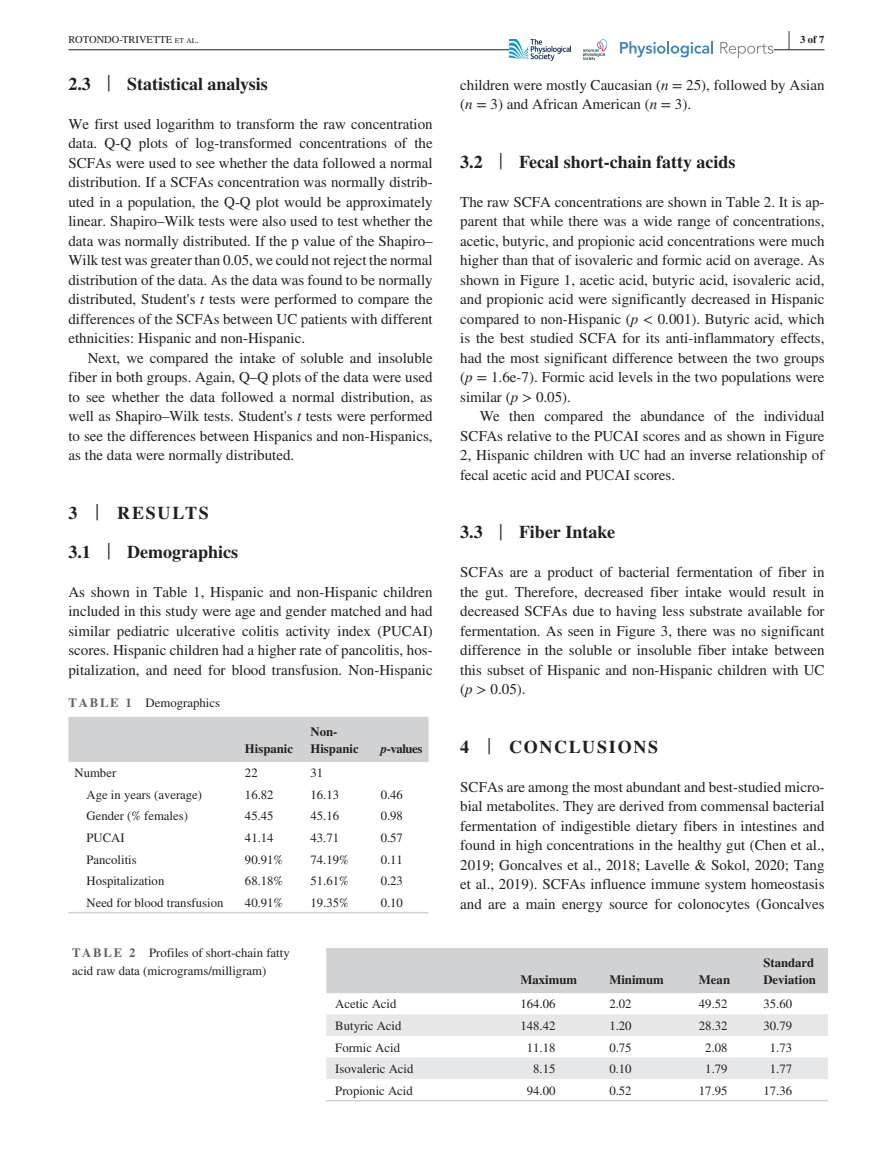
<style>
.page{position:relative;width:893px;height:1174px;background:#fff}
.page>*{position:absolute;margin:0;border:0;box-sizing:border-box;transform-origin:0 0}
.t1{font:700 25.95px "STIX";color:#231f20;scale:.36 1}
.t2{font:700 18px/39px "STIX";color:#231f20}
.t3{font:700 18px "STIX";letter-spacing:.1em;color:#231f20}
.t4{font:15px/19.5px "STIX";color:#231f20;text-align:justify}
.t5{font:12.75px/18px "STIX";color:#231f20}
.t6{font:700 12.75px/17.2px "STIX";color:#231f20}
.t7{font:10.5px "STIX";color:#231f20}
.t8{font:700 10.5px "STIX";color:#231f20}
.s1{font-size:7.35px}
.s2{font-weight:400;font-size:23.7px}
.s3{font-style:italic}
.s4{font-weight:700;color:#636366}
</style>
<div class="page">
<hr style="left:68px;top:49px;width:756px;height:1px;background:#231f20">
<div style="left:509px;top:39px;width:264px;height:21px;background:#fff"></div>
<svg style="left:583px;top:39px;width:24px;height:21px"></svg>
<img style="left:509px;top:39px;width:62px;height:21px">
<svg style="left:620px;top:41px;width:93px;height:16px"></svg>
<svg style="left:720px;top:42px;width:53px;height:16px"></svg>
<div style="left:68px;top:716px;width:360px;height:46px;background:#d1d2d4"></div>
<hr style="left:68px;top:912px;width:171px;height:1px;background:#d1d2d4">
<hr style="left:239px;top:912px;width:66px;height:1px;background:#d1d2d4">
<hr style="left:304px;top:912px;width:71px;height:1px;background:#d1d2d4">
<hr style="left:375px;top:912px;width:53px;height:1px;background:#d1d2d4">
<div style="left:326px;top:948px;width:502px;height:45px;background:#d1d2d4"></div>
<svg style="left:326px;top:1014px;width:502px;height:65px"></svg>
<hr style="left:326px;top:1099px;width:185px;height:2px;background:#d1d2d4">
<hr style="left:511px;top:1099px;width:89px;height:2px;background:#d1d2d4">
<hr style="left:600px;top:1099px;width:90px;height:2px;background:#d1d2d4">
<hr style="left:690px;top:1099px;width:64px;height:2px;background:#d1d2d4">
<hr style="left:754px;top:1099px;width:74px;height:2px;background:#d1d2d4">
<h1 class="t1" style="left:788px;top:24px;width:7px">|</h1>
<p class="t7" style="left:68px;top:32px;width:132px">ROTONDO-TRIVETTE <span class="s1">et al</span>.</p>
<p class="t8" style="left:800px;top:33px;width:26px">3 of 7</p>
<p class="t2" style="left:68px;top:64px;width:201px">2.3 <span class="s2">|</span> Statistical analysis</p>
<p class="t4" style="left:68px;top:115px;width:366px">We first used logarithm to transform the raw concentration data. Q-Q plots of log-transformed concentrations of the SCFAs were used to see whether the data followed a normal distribution. If a SCFAs concentration was normally distrib&shy;uted in a population, the Q-Q plot would be approximately linear. Shapiro–Wilk tests were also used to test whether the data was normally distributed. If the p value of the Shapiro– Wilk test was greater than 0.05, we could not reject the normal distribution of the data. As the data was found to be normally distributed, Student's <span class="s3">t</span> tests were performed to compare the differences of the SCFAs between UC patients with different ethnicities: Hispanic and non-Hispanic.</p>
<p class="t4" style="left:68px;top:349px;width:366px;text-indent:20px">Next, we compared the intake of soluble and insoluble fiber in both groups. Again, Q–Q plots of the data were used to see whether the data followed a normal distribution, as well as Shapiro–Wilk tests. Student's <span class="s3">t</span> tests were performed to see the differences between Hispanics and non-Hispanics, as the data were normally distributed.</p>
<p class="t4" style="left:460px;top:76px;width:366px">children were mostly Caucasian (<span class="s3">n</span> = 25), followed by Asian (<span class="s3">n</span> = 3) and African American (<span class="s3">n</span> = 3).</p>
<p class="t2" style="left:460px;top:142px;width:277px">3.2 <span class="s2">|</span> Fecal short-chain fatty acids</p>
<p class="t4" style="left:460px;top:193px;width:366px">The raw SCFA concentrations are shown in Table 2. It is ap&shy;parent that while there was a wide range of concentrations, acetic, butyric, and propionic acid concentrations were much higher than that of isovaleric and formic acid on average. As shown in Figure 1, acetic acid, butyric acid, isovaleric acid, and propionic acid were significantly decreased in Hispanic compared to non-Hispanic (<span class="s3">p</span> &lt; 0.001). Butyric acid, which is the best studied SCFA for its anti-inflammatory effects, had the most significant difference between the two groups (<span class="s3">p</span> = 1.6e-7). Formic acid levels in the two populations were similar (<span class="s3">p</span> &gt; 0.05).</p>
<p class="t4" style="left:460px;top:407px;width:366px;text-indent:20px">We then compared the abundance of the individual SCFAs relative to the PUCAI scores and as shown in Figure 2, Hispanic children with UC had an inverse relationship of fecal acetic acid and PUCAI scores.</p>
<p class="t2" style="left:68px;top:493px;width:171px">3 <span class="s2">|</span> RESULTS<br>3.1 <span class="s2">|</span> Demographics</p>
<p class="t4" style="left:68px;top:583px;width:366px">As shown in Table 1, Hispanic and non-Hispanic children included in this study were age and gender matched and had similar pediatric ulcerative colitis activity index (PUCAI) scores. Hispanic children had a higher rate of pancolitis, hos&shy;pitalization, and need for blood transfusion. Non-Hispanic</p>
<p class="t5" style="left:68px;top:694px;width:153px"><span class="s4">TABLE 1</span> Demographics</p>
<p class="t6" style="left:245px;top:739px;width:50px">Hispanic</p>
<p class="t6" style="left:311px;top:722px;width:50px">Non-<br>Hispanic</p>
<p class="t6" style="left:381px;top:739px;width:43px"><span class="s3">p</span>-values</p>
<p class="t5" style="left:74px;top:765px;width:43px">Number</p>
<p class="t5" style="left:245px;top:765px;width:14px">22</p>
<p class="t5" style="left:311px;top:765px;width:14px">31</p>
<p class="t5" style="left:86px;top:786px;width:117px">Age in years (average)</p>
<p class="t5" style="left:245px;top:786px;width:30px">16.82</p>
<p class="t5" style="left:311px;top:786px;width:30px">16.13</p>
<p class="t5" style="left:381px;top:786px;width:24px">0.46</p>
<p class="t5" style="left:86px;top:808px;width:103px">Gender (% females)</p>
<p class="t5" style="left:245px;top:808px;width:30px">45.45</p>
<p class="t5" style="left:311px;top:808px;width:30px">45.16</p>
<p class="t5" style="left:381px;top:808px;width:24px">0.98</p>
<p class="t5" style="left:86px;top:829px;width:40px">PUCAI</p>
<p class="t5" style="left:245px;top:829px;width:30px">41.14</p>
<p class="t5" style="left:311px;top:829px;width:30px">43.71</p>
<p class="t5" style="left:381px;top:829px;width:24px">0.57</p>
<p class="t5" style="left:86px;top:851px;width:52px">Pancolitis</p>
<p class="t5" style="left:245px;top:851px;width:40px">90.91%</p>
<p class="t5" style="left:311px;top:851px;width:40px">74.19%</p>
<p class="t5" style="left:381px;top:851px;width:24px">0.11</p>
<p class="t5" style="left:86px;top:872px;width:79px">Hospitalization</p>
<p class="t5" style="left:245px;top:872px;width:40px">68.18%</p>
<p class="t5" style="left:311px;top:872px;width:40px">51.61%</p>
<p class="t5" style="left:381px;top:872px;width:24px">0.23</p>
<p class="t5" style="left:86px;top:894px;width:139px">Need for blood transfusion</p>
<p class="t5" style="left:245px;top:894px;width:40px">40.91%</p>
<p class="t5" style="left:311px;top:894px;width:40px">19.35%</p>
<p class="t5" style="left:381px;top:894px;width:24px">0.10</p>
<p class="t5" style="left:72px;top:945px;width:219px"><span class="s4">TABLE 2</span> Profiles of short-chain fatty acid raw data (micrograms/milligram)</p>
<p class="t2" style="left:460px;top:512px;width:156px">3.3 <span class="s2">|</span> Fiber Intake</p>
<p class="t4" style="left:460px;top:563px;width:366px">SCFAs are a product of bacterial fermentation of fiber in the gut. Therefore, decreased fiber intake would result in decreased SCFAs due to having less substrate available for fermentation. As seen in Figure 3, there was no significant difference in the soluble or insoluble fiber intake between this subset of Hispanic and non-Hispanic children with UC (<span class="s3">p</span> &gt; 0.05).</p>
<p class="t3" style="left:460px;top:736px;width:199px">4 <span class="s2">|</span> CONCLUSIONS</p>
<p class="t4" style="left:460px;top:778px;width:366px">SCFAs are among the most abundant and best-studied micro&shy;bial metabolites. They are derived from commensal bacterial fermentation of indigestible dietary fibers in intestines and found in high concentrations in the healthy gut (Chen et al., 2019; Goncalves et al., 2018; Lavelle &amp; Sokol, 2020; Tang et al., 2019). SCFAs influence immune system homeostasis and are a main energy source for colonocytes (Goncalves</p>
<p class="t6" style="left:520px;top:971px;width:58px">Maximum</p>
<p class="t6" style="left:609px;top:971px;width:56px">Minimum</p>
<p class="t6" style="left:699px;top:971px;width:33px">Mean</p>
<p class="t6" style="left:763px;top:953px;width:54px">Standard<br>Deviation</p>
<p class="t5" style="left:335px;top:996px;width:63px">Acetic Acid</p>
<p class="t5" style="left:520px;top:996px;width:37px">164.06</p>
<p class="t5" style="left:609px;top:996px;width:24px">2.02</p>
<p class="t5" style="left:699px;top:996px;width:30px">49.52</p>
<p class="t5" style="left:763px;top:996px;width:30px">35.60</p>
<p class="t5" style="left:335px;top:1017px;width:68px">Butyric Acid</p>
<p class="t5" style="left:520px;top:1017px;width:37px">148.42</p>
<p class="t5" style="left:609px;top:1017px;width:24px">1.20</p>
<p class="t5" style="left:699px;top:1017px;width:30px">28.32</p>
<p class="t5" style="left:763px;top:1017px;width:30px">30.79</p>
<p class="t5" style="left:335px;top:1039px;width:66px">Formic Acid</p>
<p class="t5" style="left:527px;top:1039px;width:30px">11.18</p>
<p class="t5" style="left:609px;top:1039px;width:24px">0.75</p>
<p class="t5" style="left:705px;top:1039px;width:24px">2.08</p>
<p class="t5" style="left:770px;top:1039px;width:24px">1.73</p>
<p class="t5" style="left:335px;top:1060px;width:80px">Isovaleric Acid</p>
<p class="t5" style="left:533px;top:1060px;width:24px">8.15</p>
<p class="t5" style="left:609px;top:1060px;width:24px">0.10</p>
<p class="t5" style="left:705px;top:1060px;width:24px">1.79</p>
<p class="t5" style="left:770px;top:1060px;width:24px">1.77</p>
<p class="t5" style="left:335px;top:1082px;width:79px">Propionic Acid</p>
<p class="t5" style="left:527px;top:1082px;width:30px">94.00</p>
<p class="t5" style="left:609px;top:1082px;width:24px">0.52</p>
<p class="t5" style="left:699px;top:1082px;width:30px">17.95</p>
<p class="t5" style="left:763px;top:1082px;width:30px">17.36</p>
</div>
